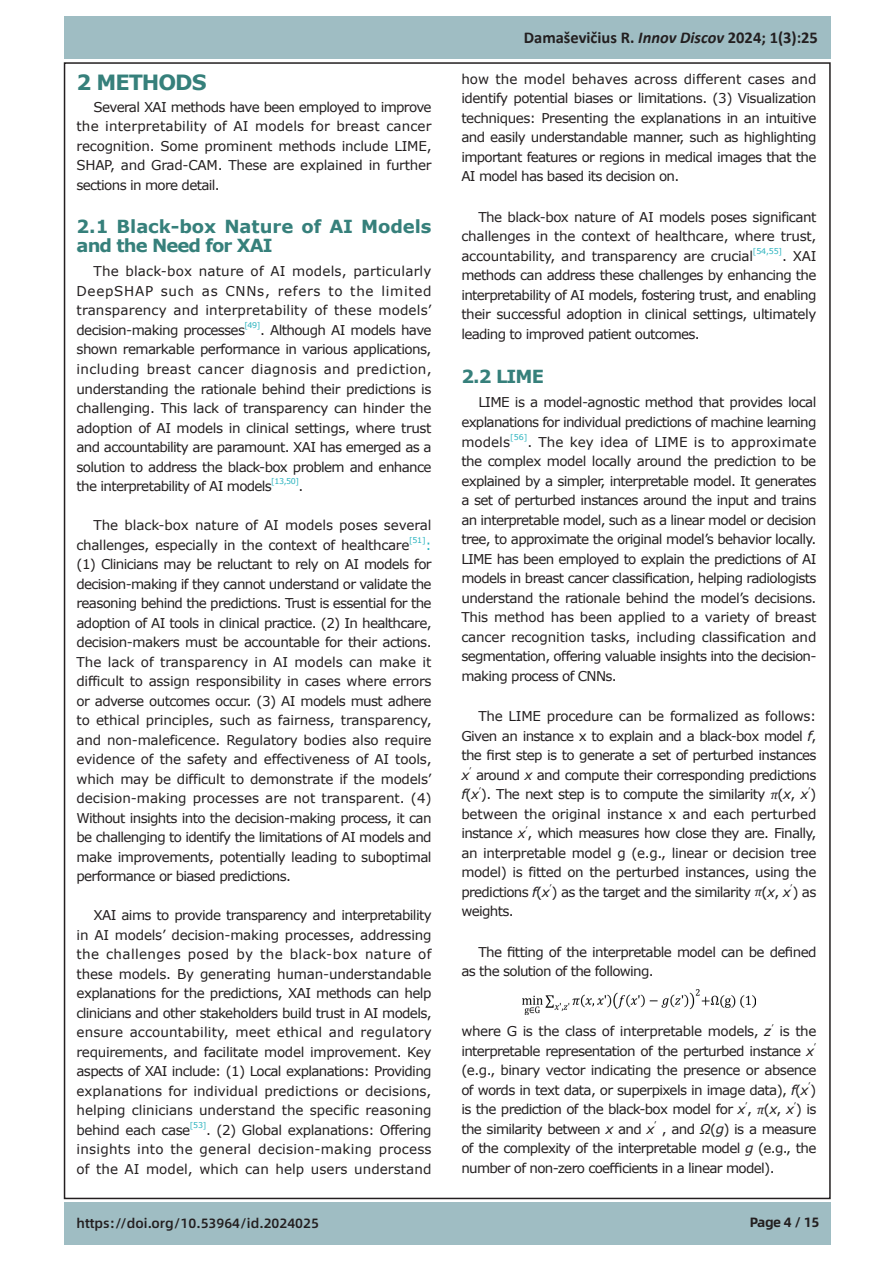
<style>
.page{position:relative;width:893px;height:1263px;background:#fff}
.page>*{position:absolute;margin:0;border:0;box-sizing:border-box;transform-origin:0 0}
.一级标题{font:700 21px "Verdana";letter-spacing:-.05em;color:#36807b}
.二级标题{font:700 18px/19.5px "Verdana";letter-spacing:-.005em;color:#36807b}
.t1{font:700 16.5px "Calibri";color:#231f20}
.正文{font:13.5px/19.5px "Verdana";letter-spacing:-.05em;color:#231f20;text-align:justify}
.正文-2{font:13.5px/19.5px "Verdana";letter-spacing:-.03em;color:#231f20}
.正文-3{font:13.5px/19.5px "Verdana";letter-spacing:-.025em;color:#231f20}
.t2{font:500 13.5px "Alibaba Sans";color:#231f20}
.t3{font:700 13.5px "Alibaba Sans";letter-spacing:-.03em;color:#231f20}
.正文-4{font:7.8px "Verdana";letter-spacing:-.03em;color:#27b2be}
.正文-5{font:7.8px "Verdana";color:#231f20}
.s1{color:#27b2be}
.s2{font-style:italic}
.s3{font-family:"Cambria";font-style:italic}
</style>
<div class="page">
<div style="left:64px;top:17px;width:767px;height:42px;background:#9fbdc3"></div>
<div style="left:64px;top:1202px;width:767px;height:43px;background:#9fbdc3"></div>
<img style="left:522px;top:989px;width:234px;height:25px">
<p class="一级标题" style="left:77px;top:68px;width:132px">2 METHODS</p>
<p class="正文" style="left:77px;top:97px;width:357px;text-indent:17px">Several XAI methods have been employed to improve the interpretability of AI models for breast cancer recognition. Some prominent methods include LIME, SHAP, and Grad-CAM. These are explained in further sections in more detail.</p>
<p class="二级标题" style="left:77px;top:216px;width:357px">2.1 Black-box Nature of AI Models and the Need for XAI</p>
<p class="正文" style="left:77px;top:262px;width:357px;text-indent:17px">The black-box nature of AI models, particularly DeepSHAP such as CNNs, refers to the limited transparency and interpretability of these models’ decision-making processes</p>
<p class="正文-4" style="left:244px;top:320px;width:18px">[49]</p>
<p class="正文" style="left:77px;top:320px;width:357px;text-indent:184px">. Although AI models have shown remarkable performance in various applications, including breast cancer diagnosis and prediction, understanding the rationale behind their predictions is challenging. This lack of transparency can hinder the adoption of AI models in clinical settings, where trust and accountability are paramount. XAI has emerged as a solution to address the black-box problem and enhance the interpretability of AI models</p>
<p class="正文-4" style="left:271px;top:476px;width:29px">[13,50]</p>
<p class="正文" style="left:299px;top:476px;width:6px">.</p>
<p class="正文-3" style="left:77px;top:515px;width:357px;text-indent:17px">The black-box nature of AI models poses several challenges, especially in the context of healthcare</p>
<p class="正文-4" style="left:409px;top:535px;width:18px">[51]</p>
<p class="正文" style="left:77px;top:535px;width:357px;text-indent:349px"><span class="s1">: </span>(1) Clinicians may be reluctant to rely on AI models for decision-making if they cannot understand or validate the reasoning behind the predictions. Trust is essential for the adoption of AI tools in clinical practice. (2) In healthcare, decision-makers must be accountable for their actions.<br>The lack of transparency in AI models can make it difficult to assign responsibility in cases where errors or adverse outcomes occur. (3) AI models must adhere to ethical principles, such as fairness, transparency, and non-maleficence. Regulatory bodies also require evidence of the safety and effectiveness of AI tools, which may be difficult to demonstrate if the models’ decision-making processes are not transparent. (4)<br>Without insights into the decision-making process, it can be challenging to identify the limitations of AI models and make improvements, potentially leading to suboptimal performance or biased predictions.</p>
<p class="正文" style="left:77px;top:905px;width:357px;text-indent:17px">XAI aims to provide transparency and interpretability in AI models’ decision-making processes, addressing the challenges posed by the black-box nature of these models. By generating human-understandable explanations for the predictions, XAI methods can help clinicians and other stakeholders build trust in AI models, ensure accountability, meet ethical and regulatory requirements, and facilitate model improvement. Key aspects of XAI include: (1) Local explanations: Providing explanations for individual predictions or decisions, helping clinicians understand the specific reasoning behind each case</p>
<p class="正文-4" style="left:190px;top:1120px;width:18px">[53]</p>
<p class="正文" style="left:77px;top:1120px;width:357px;text-indent:130px">. (2) Global explanations: Offering insights into the general decision-making process of the AI model, which can help users understand</p>
<p class="t1" style="left:524px;top:26px;width:296px">Damaševičius R. <span class="s2">Innov Discov</span> 2024; 1(3):25</p>
<p class="正文" style="left:461px;top:69px;width:357px">how the model behaves across different cases and identify potential biases or limitations. (3) Visualization techniques: Presenting the explanations in an intuitive and easily understandable manner, such as highlighting important features or regions in medical images that the AI model has based its decision on.</p>
<p class="正文" style="left:461px;top:207px;width:357px;text-indent:17px">The black-box nature of AI models poses significant challenges in the context of healthcare, where trust, accountability, and transparency are crucial</p>
<p class="正文-4" style="left:753px;top:246px;width:31px">[54,55]</p>
<p class="正文" style="left:461px;top:246px;width:357px;text-indent:321px">. XAI methods can address these challenges by enhancing the interpretability of AI models, fostering trust, and enabling their successful adoption in clinical settings, ultimately leading to improved patient outcomes.</p>
<p class="二级标题" style="left:461px;top:367px;width:84px">2.2 LIME</p>
<p class="正文" style="left:461px;top:393px;width:357px;text-indent:17px">LIME is a model-agnostic method that provides local explanations for individual predictions of machine learning models</p>
<p class="正文-4" style="left:510px;top:432px;width:19px">[56]</p>
<p class="正文" style="left:461px;top:432px;width:357px;text-indent:66px">. The key idea of LIME is to approximate the complex model locally around the prediction to be explained by a simpler, interpretable model. It generates a set of perturbed instances around the input and trains an interpretable model, such as a linear model or decision tree, to approximate the original model’s behavior locally.<br>LIME has been employed to explain the predictions of AI models in breast cancer classification, helping radiologists understand the rationale behind the model’s decisions.<br>This method has been applied to a variety of breast cancer recognition tasks, including classification and segmentation, offering valuable insights into the decision&shy;making process of CNNs.</p>
<p class="正文" style="left:461px;top:706px;width:357px;text-indent:17px">The LIME procedure can be formalized as follows:<br>Given an instance x to explain and a black-box model <span class="s2">f</span>, the first step is to generate a set of perturbed instances <span class="s2">x</span></p>
<p class="正文-5" style="left:469px;top:765px;width:4px">′</p>
<p class="正文" style="left:461px;top:765px;width:357px;text-align:right">around <span class="s2">x</span> and compute their corresponding predictions <span class="s2">f</span>(<span class="s2">x</span> ). The next step is to compute the similarity <span class="s3">π</span>(<span class="s2">x</span>, <span class="s2">x</span> )</p>
<p class="正文-5" style="left:478px;top:784px;width:4px">′</p>
<p class="正文-5" style="left:808px;top:784px;width:4px">′</p>
<p class="正文-2" style="left:461px;top:804px;width:357px">between the original instance x and each perturbed instance <span class="s2">x</span> , which measures how close they are. Finally,</p>
<p class="正文-5" style="left:525px;top:823px;width:4px">′</p>
<p class="正文" style="left:461px;top:843px;width:357px">an interpretable model g (e.g., linear or decision tree model) is fitted on the perturbed instances, using the predictions <span class="s2">f</span>(<span class="s2">x</span> ) as the target and the similarity <span class="s3">π</span>(<span class="s2">x</span>, <span class="s2">x</span> ) as</p>
<p class="正文-5" style="left:549px;top:882px;width:4px">′</p>
<p class="正文-5" style="left:790px;top:882px;width:4px">′</p>
<p class="正文" style="left:461px;top:901px;width:54px">weights.</p>
<p class="正文" style="left:461px;top:942px;width:357px;text-indent:17px">The fitting of the interpretable model can be defined as the solution of the following.</p>
<p class="正文-5" style="left:771px;top:1021px;width:4px">′</p>
<p class="正文" style="left:461px;top:1021px;width:357px;text-align:right">is the<br>interpretable representation of the perturbed instance <span class="s2">x</span></p>
<p class="正文-2" style="left:461px;top:1021px;width:311px">where G is the class of interpretable models, <span class="s2">z</span></p>
<p class="正文-5" style="left:814px;top:1041px;width:4px">′</p>
<p class="正文" style="left:461px;top:1060px;width:357px">(e.g., binary vector indicating the presence or absence of words in text data, or superpixels in image data), <span class="s2">f</span>(<span class="s2">x</span> )</p>
<p class="正文-5" style="left:808px;top:1080px;width:4px">′</p>
<p class="正文" style="left:461px;top:1099px;width:357px">is the prediction of the black-box model for <span class="s2">x</span> , <span class="s3">π</span>(<span class="s2">x</span>, <span class="s2">x</span> ) is</p>
<p class="正文-5" style="left:745px;top:1099px;width:4px">′</p>
<p class="正文-5" style="left:793px;top:1099px;width:4px">′</p>
<p class="正文-5" style="left:654px;top:1119px;width:4px">′</p>
<p class="正文" style="left:461px;top:1119px;width:357px;text-indent:200px">, and <span class="s2">Ω</span>(<span class="s2">g</span>) is a measure of the complexity of the interpretable model <span class="s2">g</span> (e.g., the number of non-zero coefficients in a linear model).</p>
<p class="正文" style="left:461px;top:1119px;width:195px">the similarity between <span class="s2">x</span> and <span class="s2">x</span></p>
<p class="t2" style="left:77px;top:1213px;width:244px">https://doi.org/10.53964/id.2024025</p>
<p class="t3" style="left:750px;top:1211px;width:71px">Page 4 / 15</p>
</div>
